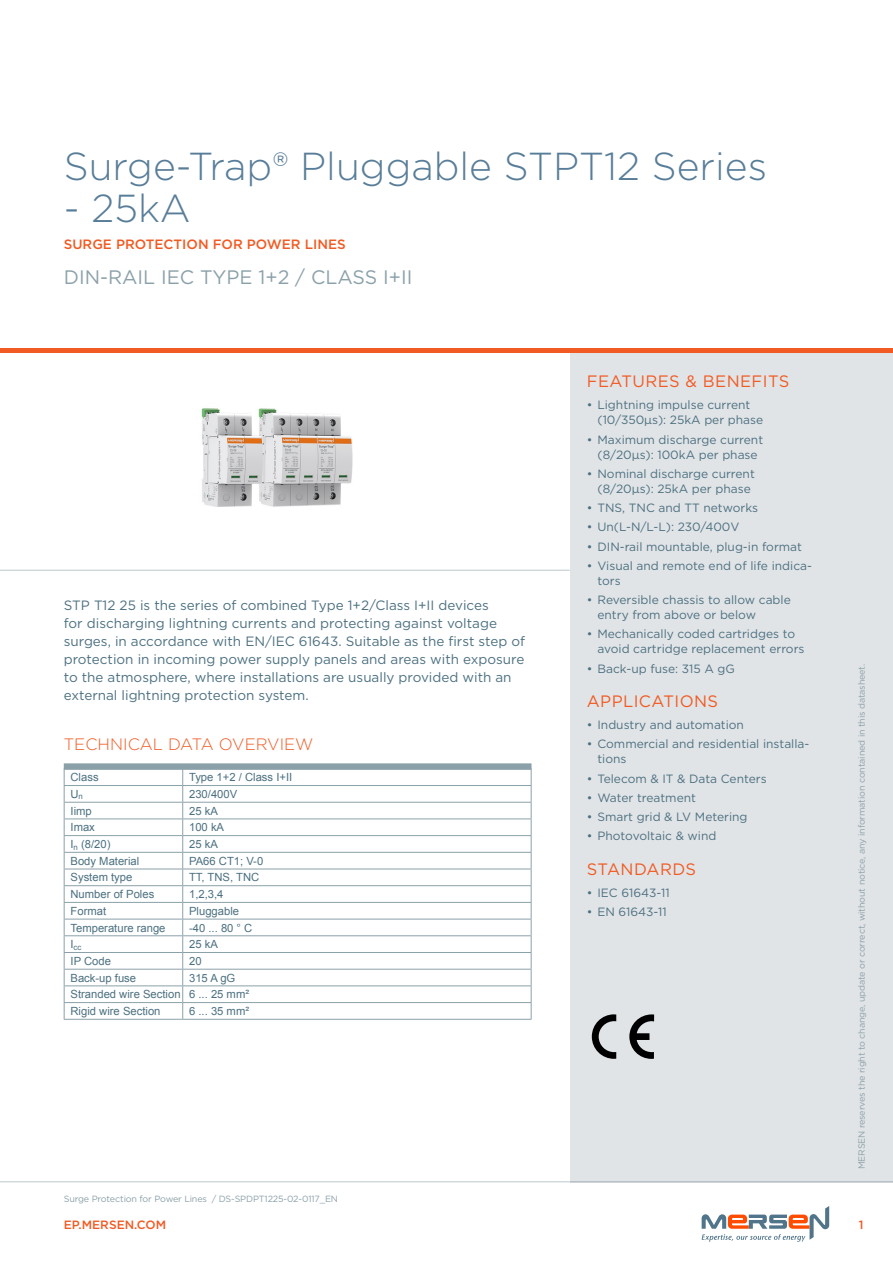
<style>
.page{position:relative;width:893px;height:1263px;background:#fff}
.page>*{position:absolute;margin:0;border:0;box-sizing:border-box;transform-origin:0 0}
.t1{font:300 39px "Gotham";color:#587d98}
.t2{font:19.5px "Gotham";color:#8ba1a9}
.t3{font:16.5px "Gotham";letter-spacing:.025em;color:#f15a22}
.t4{font:300 16.5px "Gotham";color:#f15a22}
.t5{font:13.5px/18px "Gotham";color:#4c7080}
.t6{font:500 13.5px "Gotham";color:#f15a22}
.t7{font:12px/15px "Gotham";color:#4c7080}
.t8{font:500 12px "Gotham";color:#f15a22}
.t9{font:11.25px/16.6px "Arial";color:#4c7080}
.t10{font:9px "Gotham";letter-spacing:-.015em;color:#8ba1a9}
.t11{font:7.8px "Arial";color:#4c7080}
</style>
<div class="page">
<hr style="left:0;top:1181px;width:893px;height:1px;background:#bec8cd">
<div style="left:570px;top:353px;width:323px;height:829px;background:#e1e4e7"></div>
<hr style="left:0;top:349px;width:893px;height:4px;background:#f15a22">
<hr style="left:0;top:570px;width:570px;height:1px;background:#bec8cd">
<svg style="left:702px;top:1206px;width:127px;height:36px"></svg>
<div style="left:64px;top:763px;width:467px;height:7px;background:#8ba1a9"></div>
<hr style="left:64px;top:785px;width:119px;height:1px;background:#8ba1a9">
<hr style="left:183px;top:785px;width:348px;height:1px;background:#8ba1a9">
<hr style="left:64px;top:802px;width:119px;height:1px;background:#8ba1a9">
<hr style="left:183px;top:802px;width:348px;height:1px;background:#8ba1a9">
<hr style="left:64px;top:818px;width:119px;height:1px;background:#8ba1a9">
<hr style="left:183px;top:818px;width:348px;height:1px;background:#8ba1a9">
<hr style="left:64px;top:835px;width:119px;height:1px;background:#8ba1a9">
<hr style="left:183px;top:835px;width:348px;height:1px;background:#8ba1a9">
<hr style="left:64px;top:852px;width:119px;height:1px;background:#8ba1a9">
<hr style="left:183px;top:852px;width:348px;height:1px;background:#8ba1a9">
<hr style="left:64px;top:869px;width:119px;height:1px;background:#8ba1a9">
<hr style="left:183px;top:869px;width:348px;height:1px;background:#8ba1a9">
<hr style="left:64px;top:885px;width:119px;height:1px;background:#8ba1a9">
<hr style="left:183px;top:885px;width:348px;height:1px;background:#8ba1a9">
<hr style="left:64px;top:902px;width:119px;height:1px;background:#8ba1a9">
<hr style="left:183px;top:902px;width:348px;height:1px;background:#8ba1a9">
<hr style="left:64px;top:919px;width:119px;height:1px;background:#8ba1a9">
<hr style="left:183px;top:919px;width:348px;height:1px;background:#8ba1a9">
<hr style="left:64px;top:935px;width:119px;height:1px;background:#8ba1a9">
<hr style="left:183px;top:935px;width:348px;height:1px;background:#8ba1a9">
<hr style="left:64px;top:952px;width:119px;height:1px;background:#8ba1a9">
<hr style="left:183px;top:952px;width:348px;height:1px;background:#8ba1a9">
<hr style="left:64px;top:969px;width:119px;height:1px;background:#8ba1a9">
<hr style="left:183px;top:969px;width:348px;height:1px;background:#8ba1a9">
<hr style="left:64px;top:985px;width:119px;height:1px;background:#8ba1a9">
<hr style="left:183px;top:985px;width:348px;height:1px;background:#8ba1a9">
<hr style="left:64px;top:1002px;width:119px;height:1px;background:#8ba1a9">
<svg style="left:64px;top:770px;width:1px;height:249px"></svg>
<hr style="left:64px;top:1019px;width:119px;height:1px;background:#8ba1a9">
<hr style="left:183px;top:1002px;width:348px;height:1px;background:#8ba1a9">
<svg style="left:182px;top:770px;width:1px;height:249px"></svg>
<svg style="left:531px;top:769px;width:1px;height:250px"></svg>
<hr style="left:183px;top:1019px;width:348px;height:1px;background:#8ba1a9">
<img style="left:201px;top:408px;width:152px;height:99px">
<svg style="left:629px;top:1014px;width:25px;height:45px"></svg>
<svg style="left:592px;top:1014px;width:24px;height:45px"></svg>
<h1 class="t1" style="left:64px;top:142px;width:705px">Surge-Trap® Pluggable STPT12 Series</h1>
<h1 class="t1" style="left:64px;top:184px;width:128px">- 25kA</h1>
<p class="t6" style="left:64px;top:235px;width:283px">SURGE PROTECTION FOR POWER LINES</p>
<h2 class="t2" style="left:64px;top:264px;width:350px">DIN-RAIL IEC TYPE 1+2 / CLASS I+II</h2>
<p class="t5" style="left:64px;top:596px;width:463px">STP T12 25 is the series of combined Type 1+2/Class I+II devices<br>for discharging lightning currents and protecting against voltage surges, in accordance with EN/IEC 61643. Suitable as the first step of protection in incoming power supply panels and areas with exposure to the atmosphere, where installations are usually provided with an external lightning protection system.</p>
<h3 class="t4" style="left:64px;top:733px;width:251px">TECHNICAL DATA OVERVIEW</h3>
<p class="t9" style="left:71px;top:769px;width:30px">Class</p>
<p class="t9" style="left:189px;top:769px;width:105px">Type 1+2 / Class I+II</p>
<p class="t9" style="left:71px;top:786px;width:14px">U<sub>n</sub></p>
<p class="t9" style="left:189px;top:786px;width:50px">230/400V</p>
<p class="t9" style="left:71px;top:802px;width:23px">Iimp</p>
<p class="t9" style="left:189px;top:802px;width:30px">25 kA</p>
<p class="t9" style="left:71px;top:819px;width:26px">Imax</p>
<p class="t9" style="left:189px;top:819px;width:37px">100 kA</p>
<p class="t9" style="left:71px;top:836px;width:42px">I<sub>n</sub> (8/20)</p>
<p class="t9" style="left:189px;top:836px;width:30px">25 kA</p>
<p class="t9" style="left:71px;top:852px;width:70px">Body Material</p>
<p class="t9" style="left:189px;top:852px;width:76px">PA66 CT1; V-0</p>
<p class="t9" style="left:71px;top:869px;width:63px">System type</p>
<p class="t9" style="left:189px;top:869px;width:72px">TT, TNS, TNC</p>
<p class="t9" style="left:71px;top:886px;width:85px">Number of Poles</p>
<p class="t9" style="left:189px;top:886px;width:36px">1,2,3,4</p>
<p class="t9" style="left:71px;top:903px;width:37px">Format</p>
<p class="t9" style="left:189px;top:903px;width:52px">Pluggable</p>
<p class="t9" style="left:71px;top:919px;width:97px">Temperature range</p>
<p class="t9" style="left:189px;top:919px;width:65px">-40 ... 80 ° C</p>
<p class="t11" style="left:71px;top:942px;width:12px"><sup>I</sup>cc</p>
<p class="t9" style="left:189px;top:936px;width:30px">25 kA</p>
<p class="t9" style="left:71px;top:953px;width:42px">IP Code</p>
<p class="t9" style="left:189px;top:953px;width:14px">20</p>
<p class="t9" style="left:71px;top:969px;width:67px">Back-up fuse</p>
<p class="t9" style="left:71px;top:969px;width:180px;text-indent:119px">315 A gG<br>Stranded wire Section 6 ... 25 mm²<br>Rigid wire Section</p>
<p class="t9" style="left:189px;top:1003px;width:62px">6 ... 35 mm²</p>
<h3 class="t3" style="left:587px;top:371px;width:204px">FEATURES &amp; BENEFITS</h3>
<p class="t7" style="left:597px;top:397px;width:167px;text-indent:-11px">• Lightning impulse current (10/350μs): 25kA per phase</p>
<p class="t7" style="left:587px;top:432px;width:178px;text-align:center">• Maximum discharge current (8/20μs): 100kA per phase</p>
<p class="t7" style="left:587px;top:466px;width:170px;text-align:center">• Nominal discharge current (8/20μs): 25kA per phase</p>
<p class="t7" style="left:587px;top:500px;width:173px">• TNS, TNC and TT networks</p>
<p class="t7" style="left:587px;top:519px;width:154px">• Un(L-N/L-L): 230/400V</p>
<p class="t7" style="left:587px;top:539px;width:217px">• DIN-rail mountable, plug-in format</p>
<p class="t7" style="left:597px;top:558px;width:216px;text-indent:-11px">• Visual and remote end of life indica&shy;tors</p>
<p class="t7" style="left:597px;top:592px;width:195px;text-indent:-11px">• Reversible chassis to allow cable entry from above or below</p>
<p class="t7" style="left:597px;top:626px;width:209px;text-indent:-11px">• Mechanically coded cartridges to avoid cartridge replacement errors</p>
<p class="t7" style="left:587px;top:661px;width:150px">• Back-up fuse: 315 A gG</p>
<h3 class="t3" style="left:587px;top:691px;width:133px">APPLICATIONS</h3>
<p class="t7" style="left:587px;top:717px;width:159px">• Industry and automation</p>
<p class="t7" style="left:597px;top:736px;width:213px;text-indent:-11px">• Commercial and residential installa&shy;tions</p>
<p class="t7" style="left:587px;top:770px;width:181px">• Telecom &amp; IT &amp; Data Centers</p>
<p class="t7" style="left:587px;top:790px;width:111px">• Water treatment</p>
<p class="t7" style="left:587px;top:809px;width:162px">• Smart grid &amp; LV Metering</p>
<p class="t7" style="left:587px;top:828px;width:131px">• Photovoltaic &amp; wind</p>
<h3 class="t3" style="left:587px;top:858px;width:111px">STANDARDS</h3>
<p class="t7" style="left:587px;top:885px;width:84px">• IEC 61643-11</p>
<p class="t7" style="left:587px;top:904px;width:81px">• EN 61643-11</p>
<p class="t10" style="left:856px;top:1169px;width:507px;rotate:-90deg">MERSEN reserves the right to change, update or correct, without notice, any information contained in this datasheet.</p>
<p class="t10" style="left:64px;top:1193px;width:276px">Surge Protection for Power Lines / DS-SPDPT1225-02-0117_EN</p>
<p class="t8" style="left:64px;top:1217px;width:104px">EP.MERSEN.COM</p>
<p class="t8" style="left:859px;top:1217px;width:6px">1</p>
</div>
